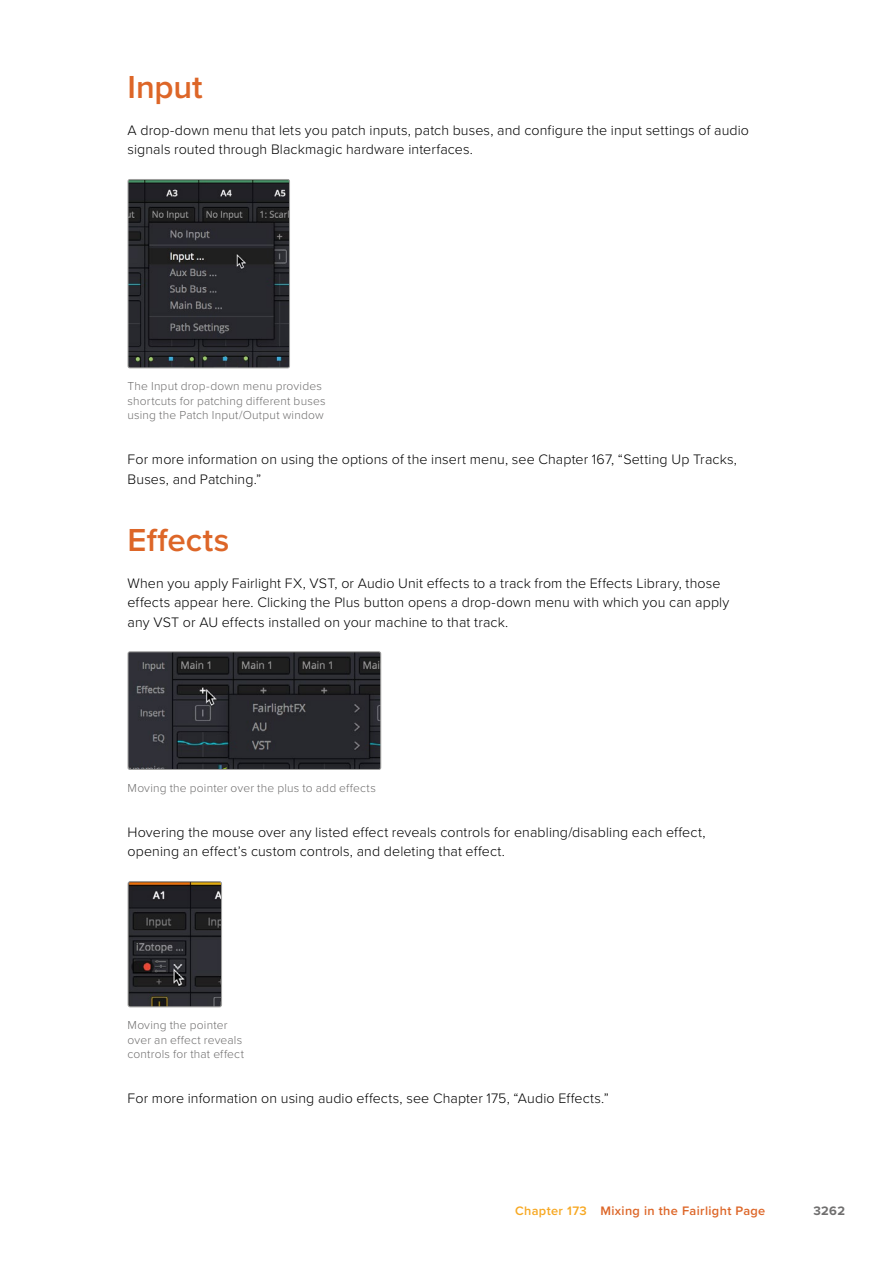
<style>
.page{position:relative;width:893px;height:1263px;background:#fff}
.page>*{position:absolute;margin:0;border:0;box-sizing:border-box;transform-origin:0 0}
.t1{font:600 33px "Proxima Nova";color:#dd6628}
.t2{font:300 14.25px/19.5px "Proxima Nova";letter-spacing:.005em;color:#000}
.t3{font:600 12.75px "Proxima Nova";letter-spacing:.03em;color:#dd6628}
.t4{font:700 12.75px "Proxima Nova";color:#706f6f}
.t5{font:300 12px/14.4px "Proxima Nova";letter-spacing:.015em;color:#706f6f}
.s1{color:#f7a822}
</style>
<div class="page">
<img style="left:128px;top:179px;width:162px;height:189px">
<div style="left:128px;top:179px;width:162px;height:189px;border:1px solid #9d9d9c;border-radius:2px"></div>
<img style="left:130px;top:653px;width:249px;height:115px">
<div style="left:128px;top:651px;width:253px;height:119px;border:1px solid #9d9d9c;border-radius:2px"></div>
<img style="left:128px;top:883px;width:94px;height:124px">
<div style="left:128px;top:881px;width:94px;height:126px;border:1px solid #9d9d9c;border-radius:2px"></div>
<h1 class="t1" style="left:128px;top:63px;width:77px">Input</h1>
<p class="t2" style="left:128px;top:120px;width:623px">A drop-down menu that lets you patch inputs, patch buses, and configure the input settings of audio signals routed through Blackmagic hardware interfaces.</p>
<p class="t5" style="left:128px;top:378px;width:199px">The Input drop-down menu provides shortcuts for patching different buses using the Patch Input/Output window</p>
<p class="t2" style="left:128px;top:449px;width:611px">For more information on using the options of the insert menu, see Chapter 167, “Setting Up Tracks,<br>Buses, and Patching.”</p>
<h1 class="t1" style="left:128px;top:516px;width:103px">Effects</h1>
<p class="t2" style="left:128px;top:572px;width:603px">When you apply Fairlight FX, VST, or Audio Unit effects to a track from the Effects Library, those effects appear here. Clicking the Plus button opens a drop-down menu with which you can apply any VST or AU effects installed on your machine to that track.</p>
<p class="t5" style="left:128px;top:780px;width:250px">Moving the pointer over the plus to add effects</p>
<p class="t2" style="left:128px;top:822px;width:579px">Hovering the mouse over any listed effect reveals controls for enabling/disabling each effect, opening an effect’s custom controls, and deleting that effect.</p>
<p class="t5" style="left:128px;top:1017px;width:118px">Moving the pointer over an effect reveals controls for that effect</p>
<p class="t2" style="left:128px;top:1088px;width:483px">For more information on using audio effects, see Chapter 175, “Audio Effects.”</p>
<p class="t3" style="left:515px;top:1201px;width:252px"><span class="s1">Chapter 173</span> Mixing in the Fairlight Page</p>
<p class="t4" style="left:813px;top:1201px;width:33px">3262</p>
</div>
